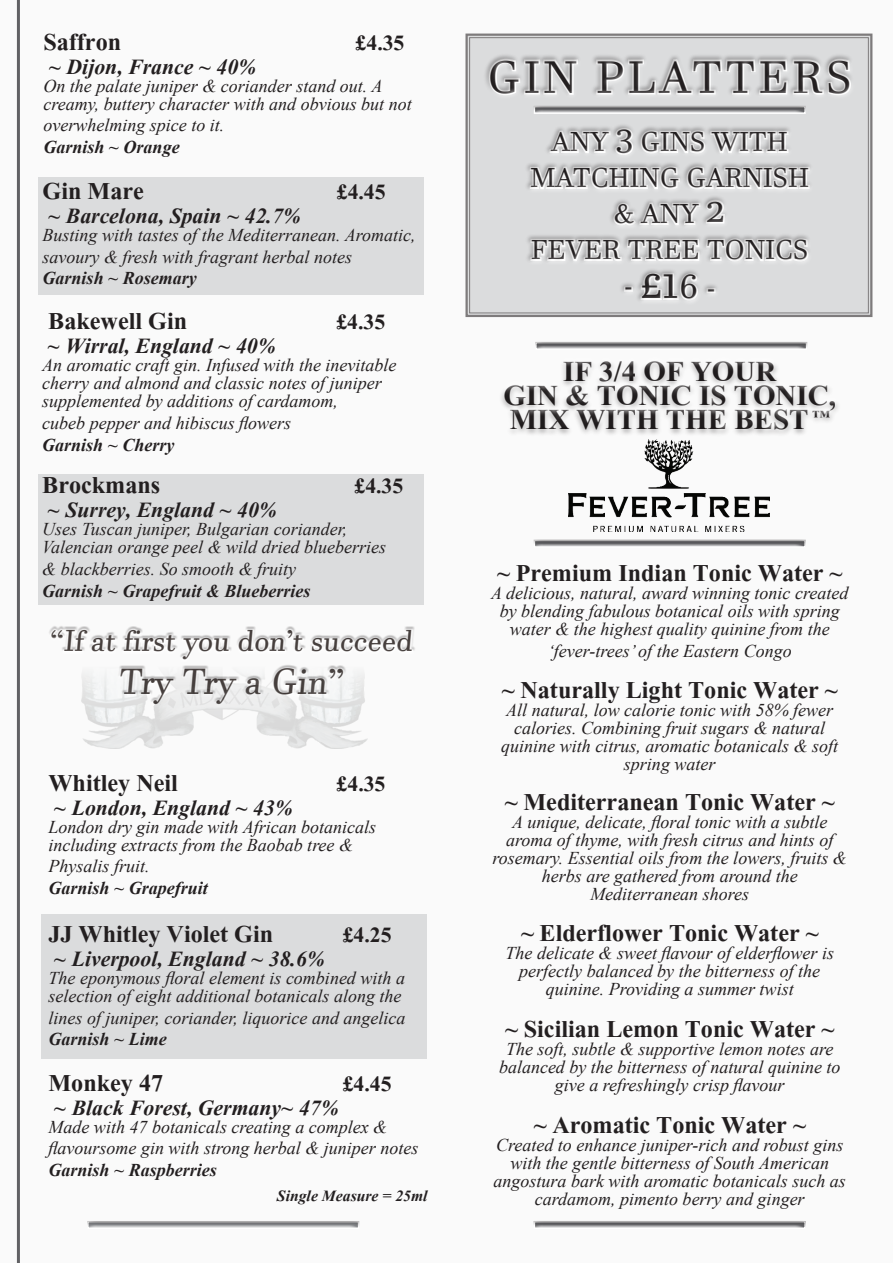
<style>
.page{position:relative;width:893px;height:1263px;background:#fafafa}
.page>*{position:absolute;margin:0;border:0;box-sizing:border-box;transform-origin:0 0}
.t1{font:45px "Javanese Text";letter-spacing:.08em;color:#231f20}
.t2{font:700 36px "Aparajita";color:#231f20}
.t3{font:36px "Javanese Text";color:#463f3d}
.t4{font:700 30px "Aparajita";color:#231f20}
.t5{font:30px "Javanese Text";color:#463f3d}
.t6{font:italic 700 27px "Aparajita";color:#231f20}
.t7{font:27px/36px "Javanese Text";color:#231f20;text-align:center}
.t8{font:700 27px "Aparajita";color:#231f20}
.t9{font:italic 700 19.5px "Aparajita";color:#231f20}
.t10{font:italic 18px/18px "Times New Roman";color:#231f20;text-align:center}
.t11{font:italic 700 18px "Times New Roman";color:#231f20}
.s1{font-size:33px}
.s2{font-size:36px}
.s3{font-size:42px}
</style>
<div class="page">
<svg style="left:465px;top:33px;width:408px;height:284px;background:#c9c9ca"></svg>
<div style="left:483px;top:53px;width:372px;height:251px;background:#231f20;opacity:.75"></div>
<div style="left:498px;top:359px;width:343px;height:78px;background:#231f20;opacity:.75"></div>
<img style="left:568px;top:439px;width:202px;height:89px">
<div style="left:527px;top:110px;width:279px;height:15px;background:#fff;opacity:.75"></div>
<div style="left:527px;top:95px;width:279px;height:18px;background:#231f20;opacity:.75"></div>
<div style="left:528px;top:346px;width:279px;height:15px;background:#fff"></div>
<div style="left:528px;top:331px;width:279px;height:18px;background:#231f20;opacity:.75"></div>
<div style="left:527px;top:544px;width:279px;height:15px;background:#fff"></div>
<div style="left:527px;top:528px;width:279px;height:19px;background:#231f20;opacity:.75"></div>
<div style="left:38px;top:177px;width:385px;height:118px;background:#dbdcdd"></div>
<hr style="left:17px;top:0;width:3px;height:1263px;background:#616164">
<div style="left:80px;top:1225px;width:279px;height:15px;background:#fff"></div>
<div style="left:80px;top:1210px;width:279px;height:18px;background:#231f20;opacity:.75"></div>
<div style="left:42px;top:915px;width:385px;height:144px;background:#dbdcdd"></div>
<div style="left:527px;top:1225px;width:279px;height:15px;background:#fff"></div>
<div style="left:527px;top:1210px;width:279px;height:18px;background:#231f20;opacity:.75"></div>
<div style="left:38px;top:475px;width:385px;height:130px;background:#dbdcdd"></div>
<div style="left:48px;top:625px;width:368px;height:77px;background:#231f20;opacity:.75"></div>
<img style="left:77px;top:665px;width:304px;height:84px">
<p class="t4" style="left:43px;top:23px;width:79px">Saffron</p>
<p class="t8" style="left:356px;top:26px;width:50px">£4.35</p>
<p class="t6" style="left:49px;top:50px;width:209px">~ Dijon, France ~ 40%</p>
<p class="t10" style="left:43px;top:76px;width:370px;text-align:left">On the palate juniper &amp; coriander stand out. A creamy, buttery character with and obvious but not</p>
<p class="t10" style="left:43px;top:116px;width:182px">overwhelming spice to it.</p>
<p class="t11" style="left:43px;top:134px;width:138px">Garnish ~ Orange</p>
<p class="t4" style="left:43px;top:172px;width:103px">Gin Mare</p>
<p class="t8" style="left:337px;top:175px;width:50px">£4.45</p>
<p class="t6" style="left:48px;top:199px;width:254px">~ Barcelona, Spain ~ 42.7%</p>
<p class="t10" style="left:43px;top:224px;width:374px;line-height:21.6px;text-align:left">Busting with tastes of the Mediterranean. Aromatic, savoury &amp; fresh with fragrant herbal notes</p>
<p class="t11" style="left:43px;top:266px;width:156px">Garnish ~ Rosemary</p>
<p class="t4" style="left:48px;top:303px;width:140px">Bakewell Gin</p>
<p class="t8" style="left:336px;top:305px;width:50px">£4.35</p>
<p class="t6" style="left:48px;top:329px;width:230px">~ Wirral, England ~ 40%</p>
<p class="t10" style="left:42px;top:356px;width:356px;text-align:left">An aromatic craft gin. Infused with the inevitable cherry and almond and classic notes of juniper</p>
<p class="t10" style="left:42px;top:392px;width:297px">supplemented by additions of cardamom,</p>
<p class="t10" style="left:42px;top:414px;width:250px">cubeb pepper and hibiscus flowers</p>
<p class="t11" style="left:42px;top:432px;width:134px">Garnish ~ Cherry</p>
<p class="t4" style="left:42px;top:467px;width:120px">Brockmans</p>
<p class="t8" style="left:354px;top:469px;width:50px">£4.35</p>
<p class="t6" style="left:48px;top:493px;width:231px">~ Surrey, England ~ 40%</p>
<p class="t10" style="left:42px;top:520px;width:307px">Uses Tuscan juniper, Bulgarian coriander,</p>
<p class="t10" style="left:42px;top:538px;width:345px">Valencian orange peel &amp; wild dried blueberries</p>
<p class="t10" style="left:42px;top:559px;width:255px">&amp; blackberries. So smooth &amp; fruity</p>
<p class="t11" style="left:42px;top:578px;width:270px">Garnish ~ Grapefruit &amp; Blueberries</p>
<h3 class="t5" style="left:49px;top:623px;width:371px">“If at first you don’t succeed</h3>
<h2 class="t3" style="left:118px;top:660px;width:234px">Try Try a Gin”</h2>
<p class="t4" style="left:49px;top:764px;width:131px">Whitley Neil</p>
<p class="t8" style="left:337px;top:766px;width:50px">£4.35</p>
<p class="t6" style="left:54px;top:790px;width:241px">~ London, England ~ 43%</p>
<p class="t10" style="left:49px;top:817px;width:329px">London dry gin made with African botanicals</p>
<p class="t10" style="left:49px;top:835px;width:306px">including extracts from the Baobab tree &amp;</p>
<p class="t10" style="left:49px;top:857px;width:103px">Physalis fruit.</p>
<p class="t11" style="left:49px;top:875px;width:161px">Garnish ~ Grapefruit</p>
<p class="t4" style="left:49px;top:915px;width:226px">JJ Whitley Violet Gin</p>
<p class="t8" style="left:343px;top:918px;width:50px">£4.25</p>
<p class="t6" style="left:54px;top:942px;width:272px">~ Liverpool, England ~ 38.6%</p>
<p class="t10" style="left:49px;top:968px;width:358px;text-align:left">The eponymous floral element is combined with a selection of eight additional botanicals along the</p>
<p class="t10" style="left:49px;top:1008px;width:358px">lines of juniper, coriander, liquorice and angelica</p>
<p class="t11" style="left:49px;top:1026px;width:120px">Garnish ~ Lime</p>
<p class="t4" style="left:49px;top:1064px;width:116px">Monkey 47</p>
<p class="t8" style="left:343px;top:1066px;width:50px">£4.45</p>
<p class="t6" style="left:54px;top:1090px;width:286px">~ Black Forest, Germany~ 47%</p>
<p class="t10" style="left:49px;top:1117px;width:340px">Made with 47 botanicals creating a complex &amp;</p>
<p class="t10" style="left:49px;top:1139px;width:371px">flavoursome gin with strong herbal &amp; juniper notes</p>
<p class="t11" style="left:49px;top:1157px;width:170px">Garnish ~ Raspberries</p>
<p class="t9" style="left:277px;top:1184px;width:152px">Single Measure = 25ml</p>
<h1 class="t1" style="left:488px;top:51px;width:366px">GIN PLATTERS</h1>
<h3 class="t7" style="left:531px;top:124px;width:280px">ANY <span class="s1">3</span> GINS WITH<br>MATCHING GARNISH &amp; ANY <span class="s2">2<br></span>FEVER TREE TONICS</h3>
<h3 class="t7" style="left:623px;top:269px;width:94px">- <span class="s3">£1</span><span class="s1">6</span> -</h3>
<h2 class="t2" style="left:563px;top:349px;width:215px">IF 3/4 OF YOUR</h2>
<h2 class="t2" style="left:503px;top:373px;width:334px">GIN &amp; TONIC IS TONIC,</h2>
<h2 class="t2" style="left:510px;top:397px;width:321px">MIX WITH THE BEST <sup>™</sup></h2>
<p class="t4" style="left:497px;top:555px;width:346px">~ Premium Indian Tonic Water ~</p>
<p class="t10" style="left:491px;top:584px;width:359px">A delicious, natural, award winning tonic created by blending fabulous botanical oils with spring water &amp; the highest quality quinine from the</p>
<p class="t10" style="left:548px;top:642px;width:245px">‘fever-trees’ of the Eastern Congo</p>
<p class="t4" style="left:502px;top:671px;width:337px">~ Naturally Light Tonic Water ~</p>
<p class="t10" style="left:501px;top:700px;width:338px">All natural, low calorie tonic with 58% fewer calories. Combining fruit sugars &amp; natural quinine with citrus, aromatic botanicals &amp; soft spring water</p>
<p class="t4" style="left:505px;top:783px;width:331px">~ Mediterranean Tonic Water ~</p>
<p class="t10" style="left:493px;top:813px;width:356px">A unique, delicate, floral tonic with a subtle aroma of thyme, with fresh citrus and hints of rosemary. Essential oils from the lowers, fruits &amp; herbs are gathered from around the</p>
<p class="t10" style="left:590px;top:885px;width:160px">Mediterranean shores</p>
<p class="t4" style="left:521px;top:914px;width:299px">~ Elderflower Tonic Water ~</p>
<p class="t10" style="left:505px;top:943px;width:330px">The delicate &amp; sweet flavour of elderflower is perfectly balanced by the bitterness of the</p>
<p class="t10" style="left:546px;top:979px;width:249px">quinine. Providing a summer twist</p>
<p class="t4" style="left:505px;top:1010px;width:330px">~ Sicilian Lemon Tonic Water ~</p>
<p class="t10" style="left:499px;top:1039px;width:343px">The soft, subtle &amp; supportive lemon notes are balanced by the bitterness of natural quinine to give a refreshingly crisp flavour</p>
<p class="t4" style="left:534px;top:1106px;width:273px">~ Aromatic Tonic Water ~</p>
<p class="t10" style="left:496px;top:1135px;width:349px">Created to enhance juniper-rich and robust gins</p>
<p class="t10" style="left:494px;top:1153px;width:354px">with the gentle bitterness of South American angostura bark with aromatic botanicals such as cardamom, pimento berry and ginger</p>
</div>
